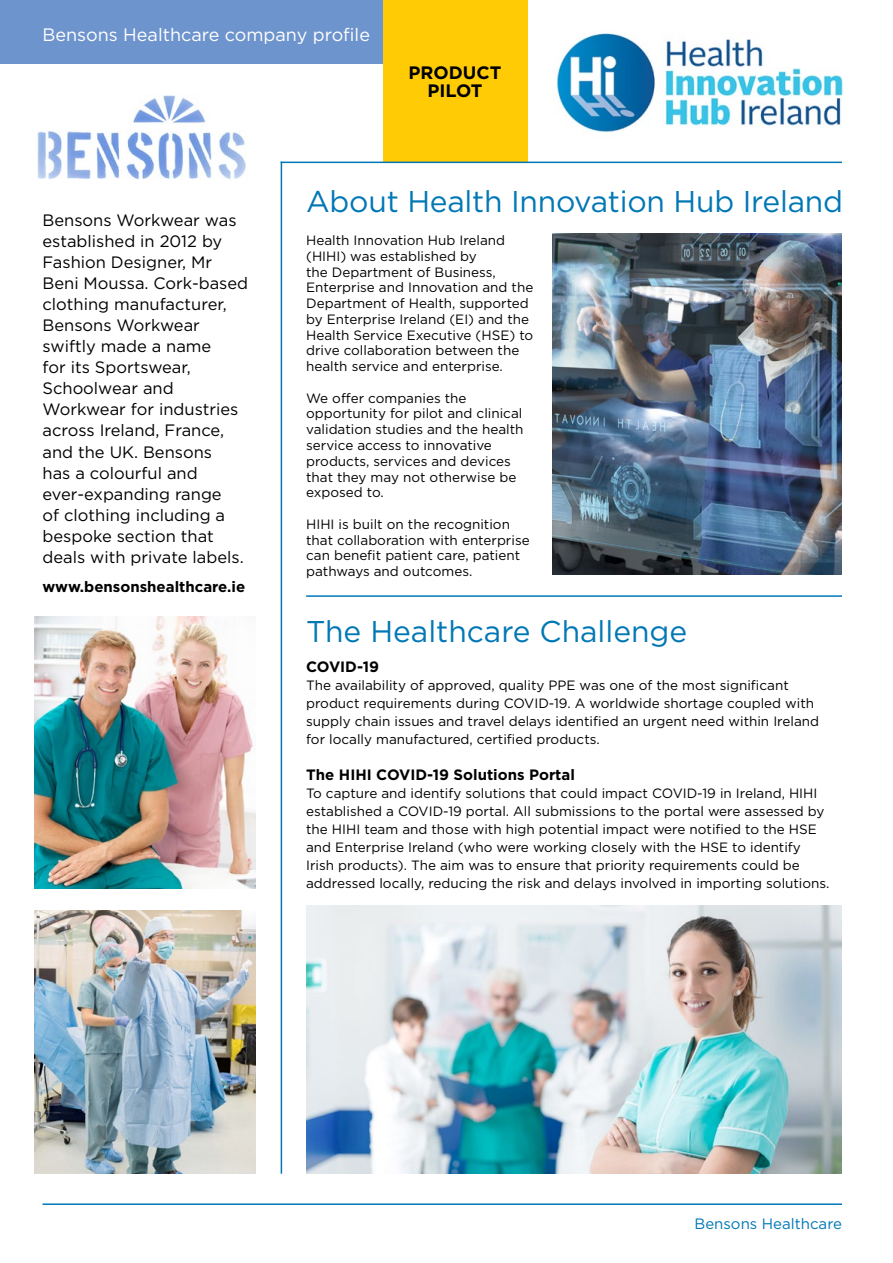
<style>
.page{position:relative;width:893px;height:1263px;background:#fff}
.page>*{position:absolute;margin:0;border:0;box-sizing:border-box;transform-origin:0 0}
.t1{font:30px "Gotham";letter-spacing:-.01em;color:#0077b5}
.t2{font:18px "Gotham";color:#fff}
.t3{font:700 18px/18px "Gotham";color:#000;text-align:center}
.t4{font:16.5px/21px "Gotham";color:#000}
.t5{font:700 15px "Gotham";color:#000}
.t6{font:15px "Gotham";color:#0077b5}
.t7{font:13.5px/15.8px "Gotham";color:#000}
</style>
<div class="page">
<img style="left:556px;top:33px;width:287px;height:100px">
<hr style="left:306px;top:595px;width:536px;height:2px;background:#0077b5">
<hr style="left:43px;top:1203px;width:799px;height:2px;background:#0077b5">
<div style="left:0;top:0;width:446px;height:64px;background:#6e94cd"></div>
<hr style="left:281px;top:162px;width:1px;height:1012px;background:#0077b5">
<img style="left:553px;top:234px;width:289px;height:340px">
<img style="left:37px;top:95px;width:209px;height:85px">
<img style="left:306px;top:906px;width:536px;height:268px">
<img style="left:34px;top:617px;width:221px;height:272px">
<img style="left:34px;top:910px;width:221px;height:264px">
<div style="left:383px;top:0;width:144px;height:162px;background:#ffcb05"></div>
<hr style="left:281px;top:162px;width:561px;height:1px;background:#0077b5">
<h2 class="t2" style="left:43px;top:24px;width:329px">Bensons Healthcare company profile</h2>
<h2 class="t3" style="left:408px;top:63px;width:94px">PRODUCT<br>PILOT</h2>
<p class="t4" style="left:43px;top:210px;width:207px">Bensons Workwear was established in 2012 by<br>Fashion Designer, Mr<br>Beni Moussa. Cork-based clothing manufacturer,<br>Bensons Workwear swiftly made a name<br>for its Sportswear,<br>Schoolwear and<br>Workwear for industries across Ireland, France, and the UK. Bensons<br>has a colourful and ever-expanding range<br>of clothing including a bespoke section that deals with private labels.</p>
<p class="t5" style="left:43px;top:578px;width:204px">www.bensonshealthcare.ie</p>
<h1 class="t1" style="left:306px;top:185px;width:538px">About Health Innovation Hub Ireland</h1>
<p class="t7" style="left:306px;top:232px;width:229px">Health Innovation Hub Ireland (HIHI) was established by<br>the Department of Business,<br>Enterprise and Innovation and the<br>Department of Health, supported by Enterprise Ireland (EI) and the<br>Health Service Executive (HSE) to drive collaboration between the health service and enterprise.</p>
<p class="t7" style="left:306px;top:390px;width:219px">We offer companies the opportunity for pilot and clinical validation studies and the health service access to innovative products, services and devices that they may not otherwise be exposed to.</p>
<p class="t7" style="left:306px;top:516px;width:225px">HIHI is built on the recognition that collaboration with enterprise can benefit patient care, patient pathways and outcomes.</p>
<h1 class="t1" style="left:306px;top:614px;width:383px">The Healthcare Challenge</h1>
<p class="t5" style="left:306px;top:657px;width:74px">COVID-19</p>
<p class="t7" style="left:306px;top:675px;width:514px;line-height:18px">The availability of approved, quality PPE was one of the most significant product requirements during COVID-19. A worldwide shortage coupled with supply chain issues and travel delays identified an urgent need within Ireland for locally manufactured, certified products.</p>
<p class="t5" style="left:306px;top:765px;width:270px">The HIHI COVID-19 Solutions Portal</p>
<p class="t7" style="left:306px;top:783px;width:525px;line-height:18px">To capture and identify solutions that could impact COVID-19 in Ireland, HIHI established a COVID-19 portal. All submissions to the portal were assessed by the HIHI team and those with high potential impact were notified to the HSE and Enterprise Ireland (who were working closely with the HSE to identify Irish products). The aim was to ensure that priority requirements could be addressed locally, reducing the risk and delays involved in importing solutions.</p>
<p class="t6" style="left:694px;top:1215px;width:149px">Bensons Healthcare</p>
</div>
